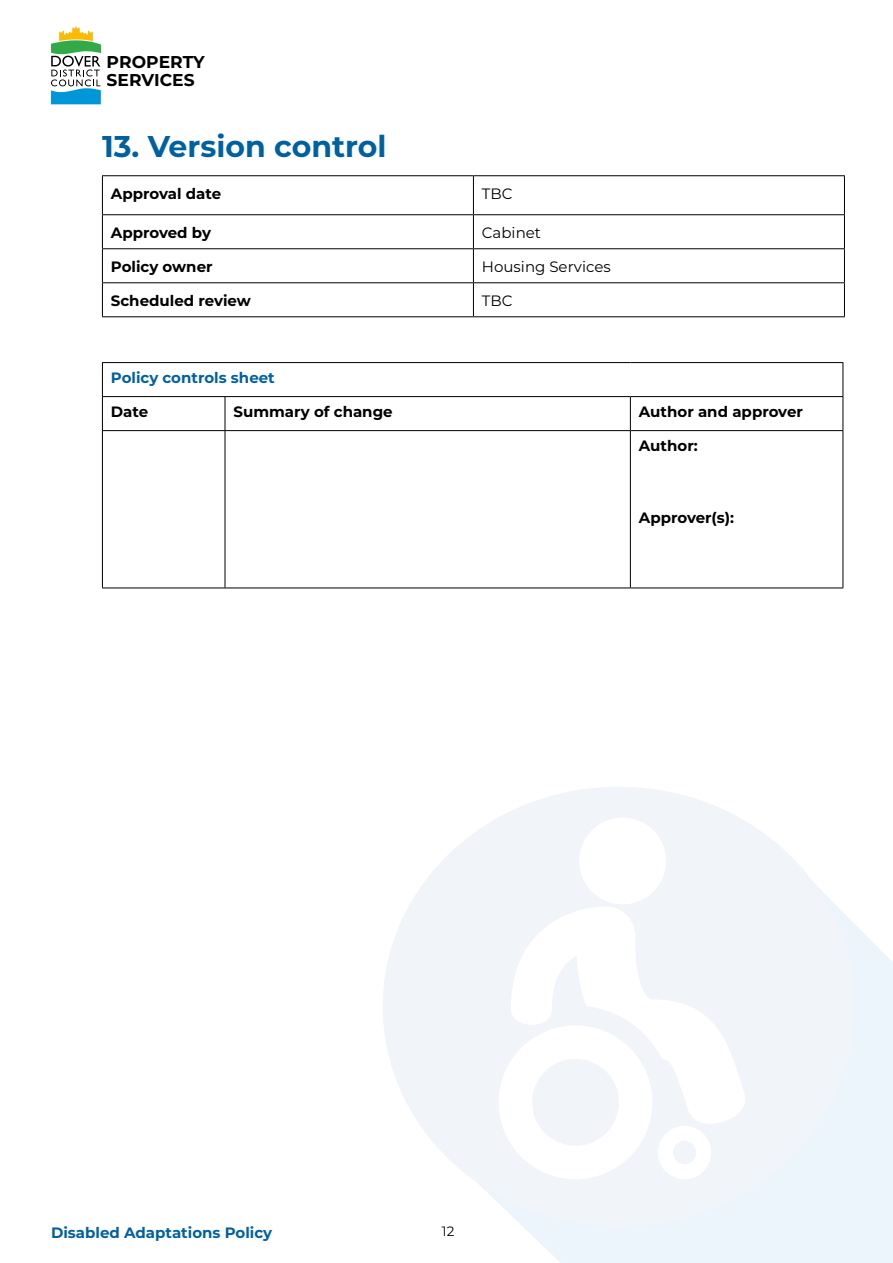
<style>
.page{position:relative;width:893px;height:1263px;background:#fff}
.page>*{position:absolute;margin:0;border:0;box-sizing:border-box;transform-origin:0 0}
.t1{font:700 30px "Montserrat";color:#0061a1}
.t2{font:700 17.1px/17.9px "Montserrat";color:#000}
.t3{font:700 15px "Montserrat";color:#000}
.t4{font:700 15px "Montserrat";color:#0061a1}
.t5{font:15px "Montserrat";color:#000}
.t6{font:13.5px "Montserrat";color:#000}
</style>
<div class="page">
<svg style="left:51px;top:26px;width:50px;height:78px"></svg>
<svg style="left:458px;top:845px;width:435px;height:418px;fill:#edf5fc"></svg>
<div style="left:383px;top:787px;width:472px;height:439px;background:#f1f4f9;border-radius:50%"></div>
<svg style="left:511px;top:907px;width:234px;height:217px"></svg>
<div style="left:579px;top:817px;width:87px;height:87px;background:#fff;border-radius:50%"></div>
<svg style="left:499px;top:1025px;width:153px;height:154px"></svg>
<svg style="left:658px;top:1126px;width:53px;height:53px"></svg>
<hr style="left:102px;top:175px;width:371px;height:1px;background:#000">
<hr style="left:102px;top:176px;width:1px;height:38px;background:#000">
<hr style="left:473px;top:175px;width:372px;height:1px;background:#000">
<hr style="left:473px;top:176px;width:1px;height:38px;background:#000">
<hr style="left:844px;top:176px;width:1px;height:38px;background:#000">
<hr style="left:102px;top:214px;width:371px;height:1px;background:#000">
<hr style="left:102px;top:215px;width:1px;height:33px;background:#000">
<hr style="left:473px;top:214px;width:372px;height:1px;background:#000">
<hr style="left:473px;top:215px;width:1px;height:33px;background:#000">
<hr style="left:844px;top:215px;width:1px;height:33px;background:#000">
<hr style="left:102px;top:248px;width:371px;height:1px;background:#000">
<hr style="left:102px;top:249px;width:1px;height:33px;background:#000">
<hr style="left:473px;top:248px;width:372px;height:1px;background:#000">
<hr style="left:473px;top:249px;width:1px;height:33px;background:#000">
<hr style="left:844px;top:249px;width:1px;height:33px;background:#000">
<hr style="left:102px;top:282px;width:371px;height:1px;background:#000">
<hr style="left:102px;top:283px;width:1px;height:33px;background:#000">
<hr style="left:473px;top:282px;width:372px;height:1px;background:#000">
<hr style="left:473px;top:283px;width:1px;height:33px;background:#000">
<hr style="left:844px;top:283px;width:1px;height:33px;background:#000">
<hr style="left:102px;top:316px;width:371px;height:1px;background:#000">
<hr style="left:473px;top:316px;width:372px;height:1px;background:#000">
<hr style="left:102px;top:362px;width:123px;height:1px;background:#000">
<hr style="left:102px;top:363px;width:1px;height:33px;background:#000">
<hr style="left:225px;top:362px;width:405px;height:1px;background:#000">
<hr style="left:630px;top:362px;width:213px;height:1px;background:#000">
<hr style="left:843px;top:363px;width:1px;height:33px;background:#000">
<hr style="left:102px;top:396px;width:123px;height:1px;background:#000">
<hr style="left:102px;top:397px;width:1px;height:33px;background:#000">
<hr style="left:225px;top:396px;width:405px;height:1px;background:#000">
<hr style="left:225px;top:397px;width:1px;height:33px;background:#000">
<hr style="left:630px;top:396px;width:213px;height:1px;background:#000">
<hr style="left:630px;top:397px;width:1px;height:33px;background:#000">
<hr style="left:843px;top:397px;width:1px;height:33px;background:#000">
<hr style="left:102px;top:430px;width:123px;height:1px;background:#000">
<hr style="left:102px;top:431px;width:1px;height:157px;background:#000">
<hr style="left:225px;top:430px;width:405px;height:1px;background:#000">
<hr style="left:225px;top:431px;width:1px;height:157px;background:#000">
<hr style="left:630px;top:430px;width:213px;height:1px;background:#000">
<hr style="left:630px;top:431px;width:1px;height:157px;background:#000">
<hr style="left:843px;top:431px;width:1px;height:157px;background:#000">
<hr style="left:102px;top:588px;width:123px;height:1px;background:#000">
<hr style="left:225px;top:588px;width:405px;height:1px;background:#000">
<hr style="left:630px;top:588px;width:213px;height:1px;background:#000">
<p class="t2" style="left:107px;top:52px;width:100px">PROPERTY<br>SERVICES</p>
<h1 class="t1" style="left:102px;top:124px;width:286px">13. Version control</h1>
<p class="t3" style="left:111px;top:183px;width:112px">Approval date</p>
<p class="t5" style="left:482px;top:183px;width:32px">TBC</p>
<p class="t3" style="left:111px;top:222px;width:102px">Approved by</p>
<p class="t5" style="left:482px;top:222px;width:61px">Cabinet</p>
<p class="t3" style="left:111px;top:256px;width:103px">Policy owner</p>
<p class="t5" style="left:482px;top:256px;width:130px">Housing Services</p>
<p class="t3" style="left:111px;top:290px;width:142px">Scheduled review</p>
<p class="t5" style="left:482px;top:290px;width:32px">TBC</p>
<p class="t4" style="left:111px;top:367px;width:165px">Policy controls sheet</p>
<p class="t3" style="left:111px;top:401px;width:39px">Date</p>
<p class="t3" style="left:233px;top:401px;width:161px">Summary of change</p>
<p class="t3" style="left:639px;top:401px;width:166px">Author and approver</p>
<p class="t3" style="left:639px;top:435px;width:60px">Author:</p>
<p class="t3" style="left:639px;top:507px;width:97px">Approver(s):</p>
<p class="t4" style="left:51px;top:1222px;width:223px">Disabled Adaptations Policy</p>
<p class="t6" style="left:442px;top:1222px;width:14px">12</p>
</div>
